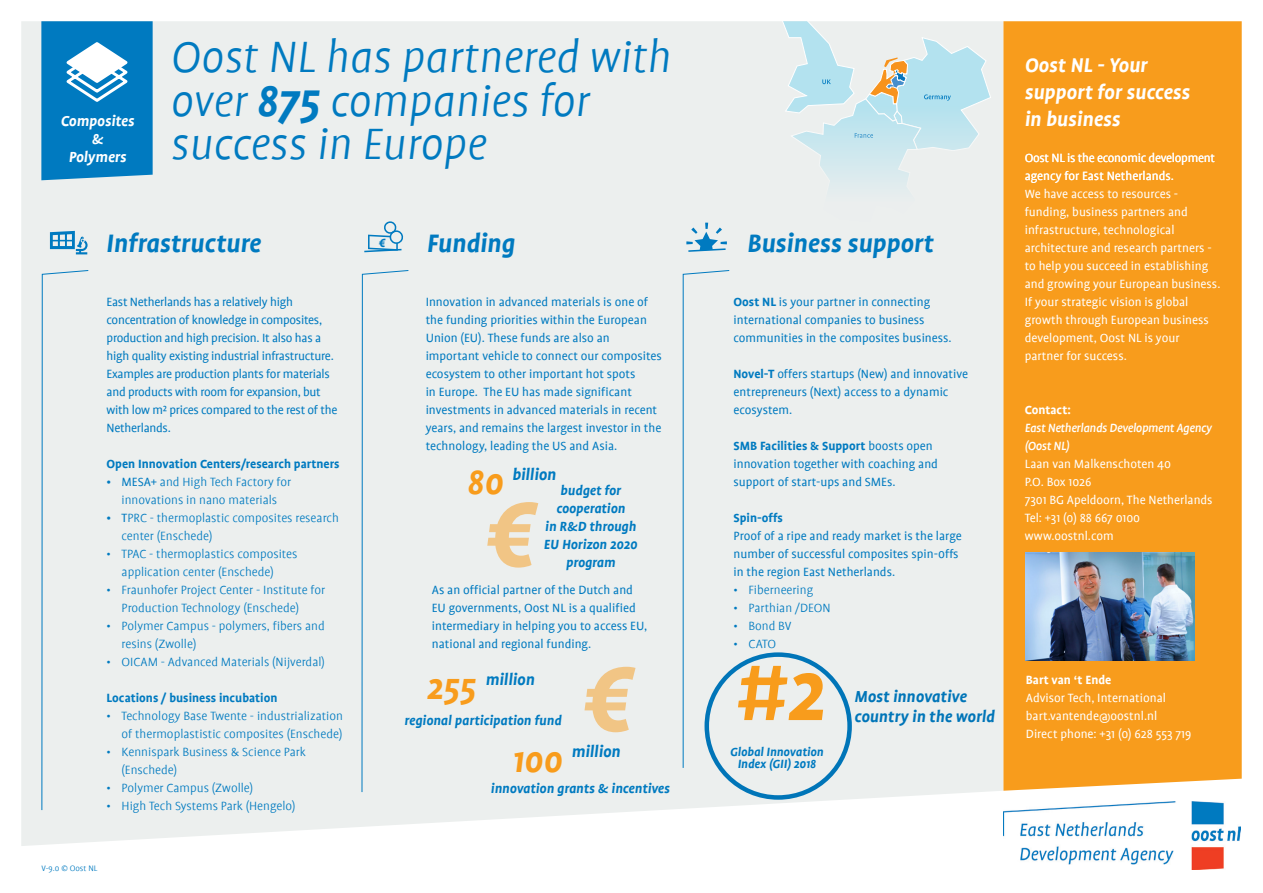
<style>
.page{position:relative;width:1263px;height:893px;background:#fff}
.page>*{position:absolute;margin:0;border:0;box-sizing:border-box;transform-origin:0 0}
.t1{font:italic 700 90px "Profile";color:#f89c1c}
.t2{font:italic 300 49.5px/43.5px "Profile";color:#007ac0}
.t3{font:italic 700 38.85px "Profile";color:#f89c1c}
.t4{font:italic 700 28.5px "Profile";color:#007ac0}
.t5{font:italic 700 22.5px/27px "Profile";color:#fff}
.t6{font:italic 700 18px "Profile";color:#0075b8}
.t7{font:italic 700 18px "Profile";color:#007ac0}
.t8{font:italic 700 16.5px/18px "Profile";color:#fff;text-align:center}
.t9{font:italic 700 15px/18px "Profile";color:#007ac0;text-align:center}
.t10{font:13.5px/18px "Profile";color:#007ac0}
.t11{font:300 13.5px/18px "Profile";color:#007ac0}
.t12{font:13.5px/18px "Profile";color:#fff}
.t13{font:13.5px/18px "Profile";letter-spacing:-.02em;color:#007ac0}
.t14{font:700 13.5px "Profile";color:#007ac0}
.t15{font:13.5px/18px "Profile";letter-spacing:-.02em;color:#fff}
.t16{font:italic 500 13.5px/18px "Profile";letter-spacing:-.02em;color:#fff}
.t17{font:italic 700 13.5px "Profile";color:#007ac0}
.t18{font:700 13.5px "Profile";color:#fff}
.t19{font:italic 700 13.5px "Profile NO";color:#007ac0}
.t20{font:300 9px "Profile";color:#007ac0}
.s1{font-weight:700}
.s2{font-weight:400}
</style>
<div class="page">
<div style="left:21px;top:21px;width:982px;height:825px;background:#ecefee"></div>
<div style="left:1003px;top:21px;width:239px;height:770px;background:#f89c1c"></div>
<svg style="left:50px;top:231px;width:38px;height:23px"></svg>
<div style="left:682px;top:270px;width:48px;height:499px;background:#ecefee"></div>
<svg style="left:361px;top:270px;width:48px;height:523px;background:#e2eaec"></svg>
<svg style="left:41px;top:270px;width:48px;height:541px;background:#dfe8eb"></svg>
<svg style="left:686px;top:223px;width:41px;height:29px"></svg>
<svg style="left:363px;top:221px;width:41px;height:32px"></svg>
<img style="left:1003px;top:801px;width:237px;height:69px">
<svg style="left:778px;top:21px;width:213px;height:202px;background:#d9e9eb"></svg>
<svg style="left:487px;top:502px;width:51px;height:66px;background:#eed9b9"></svg>
<svg style="left:584px;top:667px;width:51px;height:65px;background:#eed9b8"></svg>
<img style="left:1026px;top:553px;width:169px;height:108px">
<div style="left:704px;top:652px;width:148px;height:148px;border:4px solid #0075b8;border-radius:50%"></div>
<svg style="left:41px;top:21px;width:112px;height:159px;background:#218bc7"></svg>
<p class="t8" style="left:61px;top:112px;width:75px">Composites &amp;<br>Polymers</p>
<p class="t2" style="left:171px;top:36px;width:502px">Oost NL has partnered with over <span class="s1">875</span> companies for success in Europe</p>
<p class="t4" style="left:106px;top:228px;width:156px">Infrastructure</p>
<p class="t4" style="left:427px;top:228px;width:90px">Funding</p>
<p class="t4" style="left:747px;top:228px;width:188px">Business support</p>
<p class="t13" style="left:107px;top:293px;width:232px">East Netherlands has a relatively high concentration of knowledge in composites, production and high precision. It also has a high quality existing industrial infrastructure.<br>Examples are production plants for materials and products with room for expansion, but with low m² prices compared to the rest of the Netherlands.</p>
<p class="t14" style="left:107px;top:457px;width:235px">Open Innovation Centers/research partners</p>
<p class="t11" style="left:107px;top:473px;width:186px;text-align:center"><span class="s2">• MESA+</span> and High Tech Factory for innovations in nano materials</p>
<p class="t11" style="left:122px;top:509px;width:219px;text-indent:-15px"><span class="s2">• T</span>PRC - thermoplastic composites research center (Enschede)</p>
<p class="t11" style="left:122px;top:545px;width:177px;text-indent:-15px">• TPAC - thermoplastics composites application center (Enschede)</p>
<p class="t11" style="left:122px;top:581px;width:205px;text-indent:-15px">• Fraunhofer Project Center - Institute for<br>Production Technology (Enschede)</p>
<p class="t11" style="left:122px;top:617px;width:205px;text-indent:-15px">• Polymer Campus - polymers, fibers and resins (Zwolle)</p>
<p class="t11" style="left:107px;top:653px;width:220px">• OICAM - Advanced Materials (Nijverdal)</p>
<p class="t14" style="left:107px;top:691px;width:172px">Locations / business incubation</p>
<p class="t11" style="left:107px;top:707px;width:238px;text-align:right">• Technology Base Twente - industrialization of thermoplastistic composites (Enschede)</p>
<p class="t11" style="left:122px;top:743px;width:186px;text-indent:-15px">• Kennispark Business &amp; Science Park (Enschede)</p>
<p class="t11" style="left:107px;top:779px;width:148px">• Polymer Campus (Zwolle)</p>
<p class="t11" style="left:107px;top:797px;width:190px">• High Tech Systems Park (Hengelo)</p>
<p class="t19" style="left:379px;top:236px;width:8px">€</p>
<p class="t10" style="left:426px;top:293px;width:224px">Innovation in advanced materials is one of</p>
<p class="t10" style="left:426px;top:311px;width:238px">the funding priorities within the European Union (EU). These funds are also an important vehicle to connect our composites ecosystem to other important hot spots<br>in Europe. The EU has made significant investments in advanced materials in recent years, and remains the largest investor in the technology, leading the US and Asia.</p>
<p class="t10" style="left:733px;top:293px;width:220px"><span class="s1">Oost NL</span> is your partner in connecting international companies to business communities in the composites business.</p>
<p class="t10" style="left:733px;top:365px;width:236px"><span class="s1">Novel-T</span> offers startups (New) and innovative</p>
<p class="t10" style="left:733px;top:383px;width:216px">entrepreneurs (Next) access to a dynamic ecosystem.</p>
<p class="t10" style="left:733px;top:437px;width:206px"><span class="s1">SMB Facilities &amp; Support</span> boosts open innovation together with coaching and support of start-ups and SMEs.</p>
<p class="t10" style="left:733px;top:509px;width:230px"><span class="s1">Spin-offs<br></span>Proof of a ripe and ready market is the large</p>
<p class="t10" style="left:733px;top:545px;width:227px">number of successful composites spin-0ffs</p>
<p class="t10" style="left:733px;top:563px;width:163px">in the region East Netherlands.</p>
<p class="t11" style="left:733px;top:581px;width:81px">• Fiberneering</p>
<p class="t11" style="left:733px;top:599px;width:99px">• Parthian /DEON</p>
<p class="t11" style="left:733px;top:617px;width:59px">• Bond BV</p>
<p class="t11" style="left:733px;top:635px;width:44px">• CATO</p>
<p class="t3" style="left:467px;top:461px;width:38px">80</p>
<p class="t7" style="left:512px;top:465px;width:45px">billion</p>
<p class="t9" style="left:561px;top:481px;width:62px">budget for</p>
<p class="t9" style="left:545px;top:499px;width:93px">cooperation<br>in R&amp;D through</p>
<p class="t9" style="left:544px;top:535px;width:95px">EU Horizon 2020</p>
<p class="t9" style="left:566px;top:553px;width:51px">program</p>
<p class="t10" style="left:432px;top:581px;width:217px">As an official partner of the Dutch and EU governments, Oost NL is a qualified intermediary in helping you to access EU, national and regional funding.</p>
<p class="t1" style="left:734px;top:644px;width:93px">#2</p>
<p class="t3" style="left:427px;top:666px;width:50px">255</p>
<p class="t7" style="left:486px;top:670px;width:50px">million</p>
<p class="t9" style="left:405px;top:711px;width:159px">regional participation fund</p>
<p class="t3" style="left:512px;top:739px;width:52px">100</p>
<p class="t7" style="left:572px;top:742px;width:50px">million</p>
<p class="t9" style="left:491px;top:779px;width:181px">innovation grants &amp; incentives</p>
<p class="t6" style="left:854px;top:687px;width:114px">Most innovative</p>
<p class="t6" style="left:854px;top:706px;width:142px">country in the world</p>
<p class="t17" style="left:730px;top:745px;width:95px">Global Innovation</p>
<p class="t17" style="left:738px;top:757px;width:80px">Index (GII) 2018</p>
<p class="t20" style="left:42px;top:864px;width:57px">V-9.0 © Oost NL</p>
<p class="t5" style="left:1025px;top:51px;width:167px">Oost NL - Your support for success</p>
<p class="t5" style="left:1025px;top:105px;width:97px">in business</p>
<p class="t15" style="left:1025px;top:149px;width:192px">Oost NL is the economic development agency for East Netherlands.</p>
<p class="t12" style="left:1025px;top:185px;width:155px">We have access to resources -</p>
<p class="t12" style="left:1025px;top:203px;width:165px">funding, business partners and</p>
<p class="t12" style="left:1025px;top:221px;width:151px">infrastructure, technological</p>
<p class="t12" style="left:1025px;top:239px;width:197px">architecture and research partners - to help you succeed in establishing and growing your European business.<br>If your strategic vision is global growth through European business development, Oost NL is your</p>
<p class="t12" style="left:1025px;top:347px;width:104px">partner for success.</p>
<p class="t18" style="left:1025px;top:403px;width:48px">Contact:</p>
<p class="t16" style="left:1025px;top:419px;width:189px">East Netherlands Development Agency (Oost NL)</p>
<p class="t12" style="left:1025px;top:455px;width:148px">Laan van Malkenschoten 40</p>
<p class="t12" style="left:1025px;top:473px;width:68px">P.O. Box 1026</p>
<p class="t12" style="left:1025px;top:491px;width:189px">7301 BG Apeldoorn, The Netherlands</p>
<p class="t12" style="left:1025px;top:509px;width:117px">Tel: +31 (0) 88 667 0100</p>
<p class="t12" style="left:1025px;top:527px;width:91px">www.oostnl.com</p>
<p class="t18" style="left:1026px;top:673px;width:87px">Bart van ‘t Ende</p>
<p class="t12" style="left:1026px;top:689px;width:142px">Advisor Tech, International</p>
<p class="t12" style="left:1026px;top:707px;width:133px">bart.vantende@oostnl.nl</p>
<p class="t12" style="left:1026px;top:725px;width:167px">Direct phone: +31 (0) 628 553 719</p>
</div>
